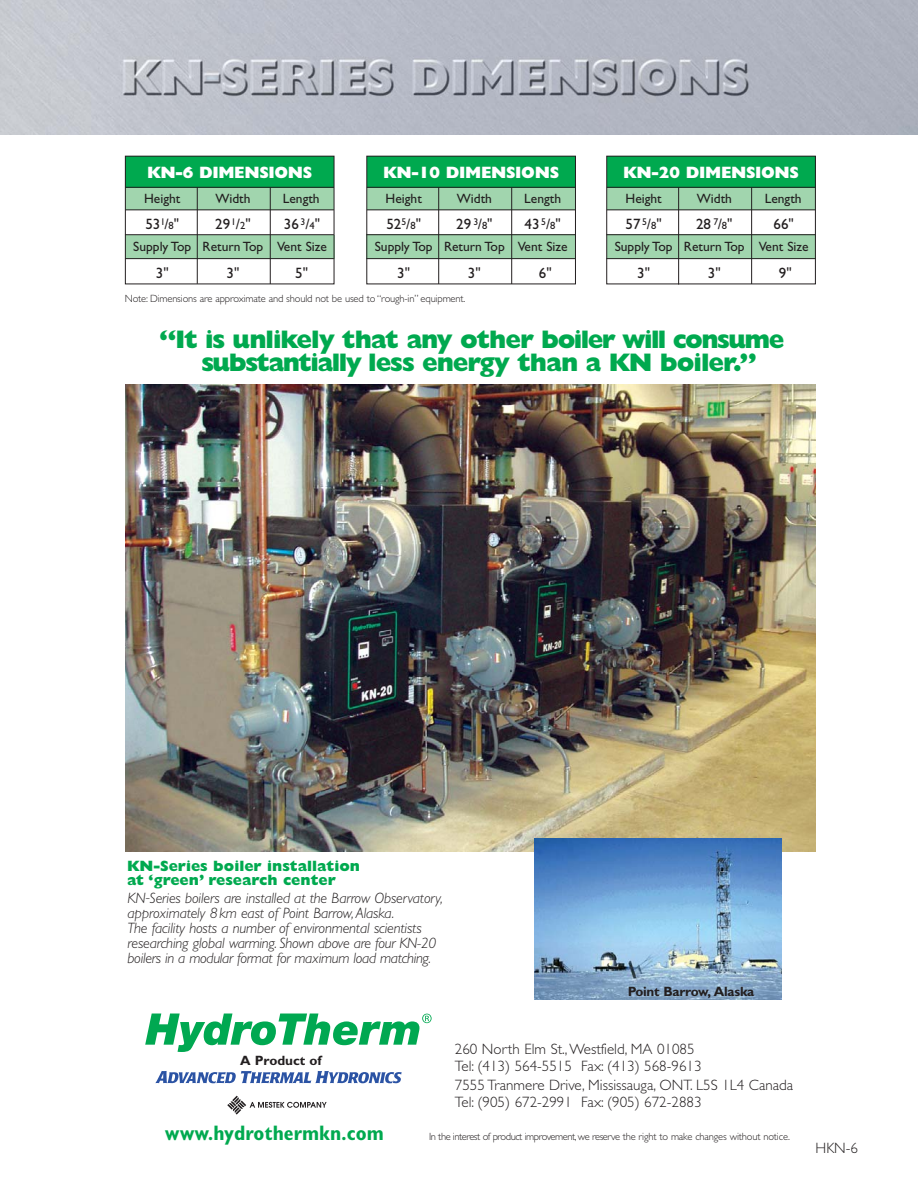
<style>
.page{position:relative;width:918px;height:1188px;background:#fff}
.page>*{position:absolute;margin:0;border:0;box-sizing:border-box;transform-origin:0 0}
.t1{font:800 25.5px/22.5px "Gill Sans";letter-spacing:-.04em;color:#00a94f}
.t2{font:700 condensed 21px "Gill Sans";color:#00a94f}
.t3{font:800 16.5px "Gill Sans";letter-spacing:-.02em;color:#fff}
.t4{font:italic 300 15px/15px "Gill Sans";letter-spacing:-.01em;color:#231f20}
.t5{font:300 15px/16.5px "Gill Sans";color:#231f20}
.t6{font:15px "Gill Sans";color:#231f20}
.t7{font:800 15px/13.5px "Gill Sans";color:#00a94f}
.t8{font:13.5px "Gill Sans";color:#231f20}
.t9{font:700 13.5px "Gill Sans";letter-spacing:-.015em;color:#231f20}
.t10{font:300 10.5px "Gill Sans";letter-spacing:-.045em;color:#231f20}
.t11{font:300 10.5px "Gill Sans";letter-spacing:-.015em;color:#231f20}
.s1{font-size:10.5px}
</style>
<div class="page">
<img style="left:0;top:0;width:917px;height:134px">
<img style="left:917px;top:0;width:1px;height:135px">
<svg style="left:145px;top:1014px;width:287px;height:38px"></svg>
<svg style="left:227px;top:1096px;width:100px;height:19px"></svg>
<div style="left:125px;top:235px;width:209px;height:24px;background:#a1d5ae"></div>
<div style="left:125px;top:187px;width:209px;height:23px;background:#a1d5ae"></div>
<div style="left:125px;top:156px;width:209px;height:31px;background:#00a94f"></div>
<div style="left:125px;top:156px;width:209px;height:128px;border:1px solid #231f20"></div>
<hr style="left:270px;top:187px;width:1px;height:97px;background:#231f20">
<hr style="left:197px;top:187px;width:1px;height:97px;background:#231f20">
<hr style="left:125px;top:187px;width:209px;height:1px;background:#231f20">
<hr style="left:125px;top:209px;width:209px;height:1px;background:#231f20">
<hr style="left:125px;top:234px;width:209px;height:1px;background:#231f20">
<hr style="left:125px;top:258px;width:209px;height:1px;background:#231f20">
<div style="left:366px;top:235px;width:210px;height:24px;background:#a1d5ae"></div>
<div style="left:367px;top:187px;width:209px;height:23px;background:#a1d5ae"></div>
<div style="left:367px;top:156px;width:208px;height:31px;background:#00a94f"></div>
<div style="left:366px;top:156px;width:210px;height:128px;border:1px solid #231f20"></div>
<hr style="left:511px;top:187px;width:1px;height:97px;background:#231f20">
<hr style="left:438px;top:187px;width:1px;height:97px;background:#231f20">
<hr style="left:367px;top:187px;width:208px;height:1px;background:#231f20">
<hr style="left:367px;top:209px;width:208px;height:1px;background:#231f20">
<hr style="left:366px;top:234px;width:209px;height:1px;background:#231f20">
<hr style="left:366px;top:258px;width:209px;height:1px;background:#231f20">
<div style="left:607px;top:234px;width:209px;height:25px;background:#a1d5ae"></div>
<div style="left:607px;top:187px;width:209px;height:23px;background:#a1d5ae"></div>
<div style="left:607px;top:156px;width:208px;height:31px;background:#00a94f"></div>
<div style="left:606px;top:156px;width:210px;height:128px;border:1px solid #231f20"></div>
<hr style="left:751px;top:187px;width:1px;height:97px;background:#231f20">
<hr style="left:678px;top:187px;width:1px;height:98px;background:#231f20">
<hr style="left:607px;top:187px;width:208px;height:1px;background:#231f20">
<hr style="left:607px;top:209px;width:208px;height:1px;background:#231f20">
<hr style="left:606px;top:234px;width:209px;height:1px;background:#231f20">
<hr style="left:606px;top:258px;width:210px;height:1px;background:#231f20">
<svg style="left:155px;top:1071px;width:247px;height:12px"></svg>
<img style="left:125px;top:384px;width:691px;height:467px">
<img style="left:534px;top:839px;width:248px;height:160px">
<p class="t3" style="left:147px;top:167px;width:167px">KN-6 DIMENSIONS</p>
<p class="t8" style="left:144px;top:194px;width:38px">Height</p>
<p class="t8" style="left:215px;top:194px;width:37px">Width</p>
<p class="t8" style="left:283px;top:194px;width:38px">Length</p>
<p class="t6" style="left:145px;top:219px;width:35px">53<sup>1</sup>/<span class="s1">8</span>"</p>
<p class="t6" style="left:215px;top:219px;width:37px">29<sup>1</sup>/<span class="s1">2</span>"</p>
<p class="t6" style="left:284px;top:219px;width:38px">36<sup>3</sup>/<span class="s1">4</span>"</p>
<p class="t8" style="left:133px;top:242px;width:195px">Supply Top Return Top Vent Size</p>
<p class="t6" style="left:156px;top:268px;width:14px">3"</p>
<p class="t6" style="left:227px;top:268px;width:14px">3"</p>
<p class="t6" style="left:295px;top:268px;width:14px">5"</p>
<p class="t3" style="left:383px;top:167px;width:178px">KN-10 DIMENSIONS</p>
<p class="t8" style="left:386px;top:194px;width:38px">Height</p>
<p class="t8" style="left:457px;top:194px;width:37px">Width</p>
<p class="t8" style="left:524px;top:194px;width:38px">Length</p>
<p class="t6" style="left:386px;top:219px;width:36px">52<sup>5</sup>/<span class="s1">8</span>"</p>
<p class="t6" style="left:456px;top:219px;width:38px">29 <sup>3</sup>/<span class="s1">8</span>"</p>
<p class="t6" style="left:525px;top:219px;width:38px">43<sup>5</sup>/<span class="s1">8</span>"</p>
<p class="t8" style="left:375px;top:242px;width:194px">Supply Top Return Top Vent Size</p>
<p class="t6" style="left:397px;top:268px;width:14px">3"</p>
<p class="t6" style="left:468px;top:268px;width:14px">3"</p>
<p class="t6" style="left:539px;top:268px;width:14px">6"</p>
<p class="t11" style="left:125px;top:295px;width:342px">Note: Dimensions are approximate and should not be used to “rough-in” equipment.</p>
<p class="t3" style="left:623px;top:167px;width:178px">KN-20 DIMENSIONS</p>
<p class="t8" style="left:626px;top:194px;width:38px">Height</p>
<p class="t8" style="left:697px;top:194px;width:37px">Width</p>
<p class="t8" style="left:765px;top:194px;width:38px">Length</p>
<p class="t6" style="left:626px;top:219px;width:38px">57<sup>5</sup>/<span class="s1">8</span>"</p>
<p class="t6" style="left:696px;top:219px;width:38px">28 <sup>7</sup>/<span class="s1">8</span>"</p>
<p class="t6" style="left:774px;top:219px;width:22px">66"</p>
<p class="t8" style="left:615px;top:242px;width:196px">Supply Top Return Top Vent Size</p>
<p class="t6" style="left:637px;top:268px;width:14px">3"</p>
<p class="t6" style="left:708px;top:268px;width:14px">3"</p>
<p class="t6" style="left:779px;top:268px;width:14px">9"</p>
<h1 class="t1" style="left:201px;top:331px;width:585px;text-indent:-43px">“It is unlikely that any other boiler will consume substantially less energy than a KN boiler.”</h1>
<p class="t7" style="left:127px;top:861px;width:234px">KN-Series boiler installation at ‘green’ research center</p>
<p class="t4" style="left:128px;top:892px;width:317px">KN-Series boilers are installed at the Barrow Observatory, approximately 8km east of Point Barrow,Alaska.<br>The facility hosts a number of environmental scientists researching global warming. Shown above are four KN-20 boilers in a modular format for maximum load matching.</p>
<p class="t9" style="left:628px;top:986px;width:128px">Point Barrow, Alaska</p>
<p class="t9" style="left:240px;top:1056px;width:83px">A Product of</p>
<p class="t5" style="left:455px;top:1043px;width:248px">260 North Elm St.,Westfield, MA 01085<br>Tel: (413) 564-5515 Fax: (413) 568-9613</p>
<p class="t5" style="left:455px;top:1079px;width:340px">7555 Tranmere Drive, Mississauga, ONT. L5S 1L4 Canada<br>Tel: (905) 672-2991 Fax: (905) 672-2883</p>
<h2 class="t2" style="left:165px;top:1125px;width:221px">www.hydrothermkn.com</h2>
<p class="t10" style="left:429px;top:1133px;width:362px">In the interest of product improvement, we reserve the right to make changes without notice.</p>
<p class="t5" style="left:816px;top:1141px;width:44px">HKN-6</p>
</div>
